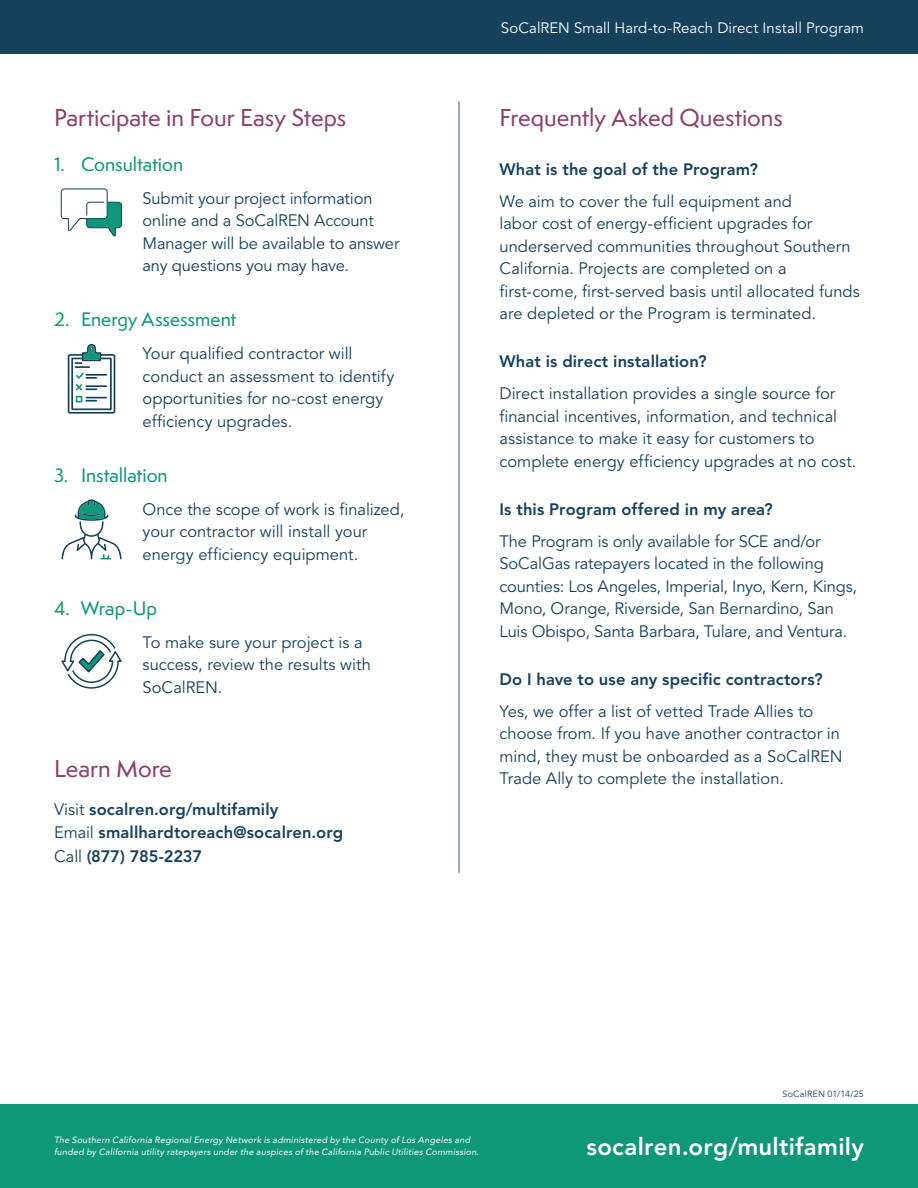
<style>
.page{position:relative;width:918px;height:1188px;background:#fff}
.page>*{position:absolute;margin:0;border:0;box-sizing:border-box;transform-origin:0 0}
.t1{font:800 24px "Avenir LT Std";letter-spacing:.01em;color:#fff}
.S1{font:500 22.5px "Semplicita Pro";color:#8d4171}
.S2{font:500 18px "Semplicita Pro";color:#0f977a}
.Body_answer{font:16.5px/22.5px "Avenir LT Std";color:#16415c}
.Body{font:16.5px/22.5px "Avenir LT Std";color:#16415c}
.Body_question{font:800 16.5px "Avenir LT Std";letter-spacing:.005em;color:#16415c}
.Body-2{font:800 16.5px "Avenir LT Std";letter-spacing:.005em;color:#16415c}
.Body-3{font:800 16.5px "Avenir LT Std";letter-spacing:-.015em;color:#16415c}
.t2{font:15px "Avenir LT Std";letter-spacing:.005em;color:#fff}
.t3{font:italic 9px/12px "Avenir LT Std";letter-spacing:.02em;color:#fff}
.t4{font:9px "Avenir LT Std";letter-spacing:.015em;color:#16415c}
.s1{font-weight:400}
</style>
<div class="page">
<div style="left:0;top:0;width:918px;height:54px;background:#16415c"></div>
<div style="left:0;top:1104px;width:918px;height:84px;background:#0f977a"></div>
<svg style="left:61px;top:188px;width:61px;height:48px"></svg>
<svg style="left:68px;top:344px;width:47px;height:70px"></svg>
<svg style="left:62px;top:499px;width:60px;height:60px"></svg>
<svg style="left:61px;top:633px;width:61px;height:56px"></svg>
<hr style="left:459px;top:101px;width:1px;height:772px;background:#7394ac">
<p class="S1" style="left:54px;top:102px;width:294px">Participate in Four Easy Steps</p>
<p class="S2" style="left:54px;top:151px;width:131px">1. Consultation</p>
<p class="Body" style="left:143px;top:187px;width:258px">Submit your project information online and a SoCalREN Account<br>Manager will be available to answer any questions you may have.</p>
<p class="S2" style="left:54px;top:307px;width:184px">2. Energy Assessment</p>
<p class="Body" style="left:143px;top:343px;width:253px">Your qualified contractor will conduct an assessment to identify opportunities for no-cost energy efficiency upgrades.</p>
<p class="S2" style="left:54px;top:462px;width:115px">3. Installation</p>
<p class="Body" style="left:143px;top:498px;width:263px">Once the scope of work is finalized, your contractor will install your energy efficiency equipment.</p>
<p class="S2" style="left:54px;top:595px;width:104px">4. Wrap-Up</p>
<p class="Body" style="left:143px;top:631px;width:230px">To make sure your project is a success, review the results with<br>SoCalREN.</p>
<p class="S1" style="left:54px;top:752px;width:119px">Learn More</p>
<p class="Body-2" style="left:54px;top:800px;width:226px"><span class="s1">Visit</span> socalren.org/multifamily</p>
<p class="Body-2" style="left:54px;top:822px;width:291px"><span class="s1">Email</span> smallhardtoreach@socalren.org</p>
<p class="Body-3" style="left:54px;top:846px;width:150px"><span class="s1">Call</span> (877) 785-2237</p>
<p class="t2" style="left:501px;top:19px;width:365px">SoCalREN Small Hard-to-Reach Direct Install Program</p>
<p class="S1" style="left:500px;top:102px;width:285px">Frequently Asked Questions</p>
<p class="Body_question" style="left:500px;top:159px;width:260px">What is the goal of the Program?</p>
<p class="Body_answer" style="left:500px;top:190px;width:362px">We aim to cover the full equipment and<br>labor cost of energy-efficient upgrades for underserved communities throughout Southern California. Projects are completed on a first-come, first-served basis until allocated funds are depleted or the Program is terminated.</p>
<p class="Body_question" style="left:500px;top:352px;width:209px">What is direct installation?</p>
<p class="Body_answer" style="left:500px;top:383px;width:358px">Direct installation provides a single source for financial incentives, information, and technical assistance to make it easy for customers to complete energy efficiency upgrades at no cost.</p>
<p class="Body_question" style="left:500px;top:499px;width:275px">Is this Program offered in my area?</p>
<p class="Body_answer" style="left:500px;top:530px;width:359px">The Program is only available for SCE and/or SoCalGas ratepayers located in the following counties: Los Angeles, Imperial, Inyo, Kern, Kings, Mono, Orange, Riverside, San Bernardino, San Luis Obispo, Santa Barbara, Tulare, and Ventura.</p>
<p class="Body_question" style="left:500px;top:669px;width:325px">Do I have to use any specific contractors?</p>
<p class="Body_answer" style="left:500px;top:700px;width:345px">Yes, we offer a list of vetted Trade Allies to choose from. If you have another contractor in mind, they must be onboarded as a SoCalREN Trade Ally to complete the installation.</p>
<p class="t3" style="left:54px;top:1134px;width:427px">The Southern California Regional Energy Network is administered by the County of Los Angeles and funded by California utility ratepayers under the auspices of the California Public Utilities Commission.</p>
<p class="t4" style="left:782px;top:1089px;width:83px">SoCalREN 01/14/25</p>
<h1 class="t1" style="left:586px;top:1133px;width:279px">socalren.org/multifamily</h1>
</div>
